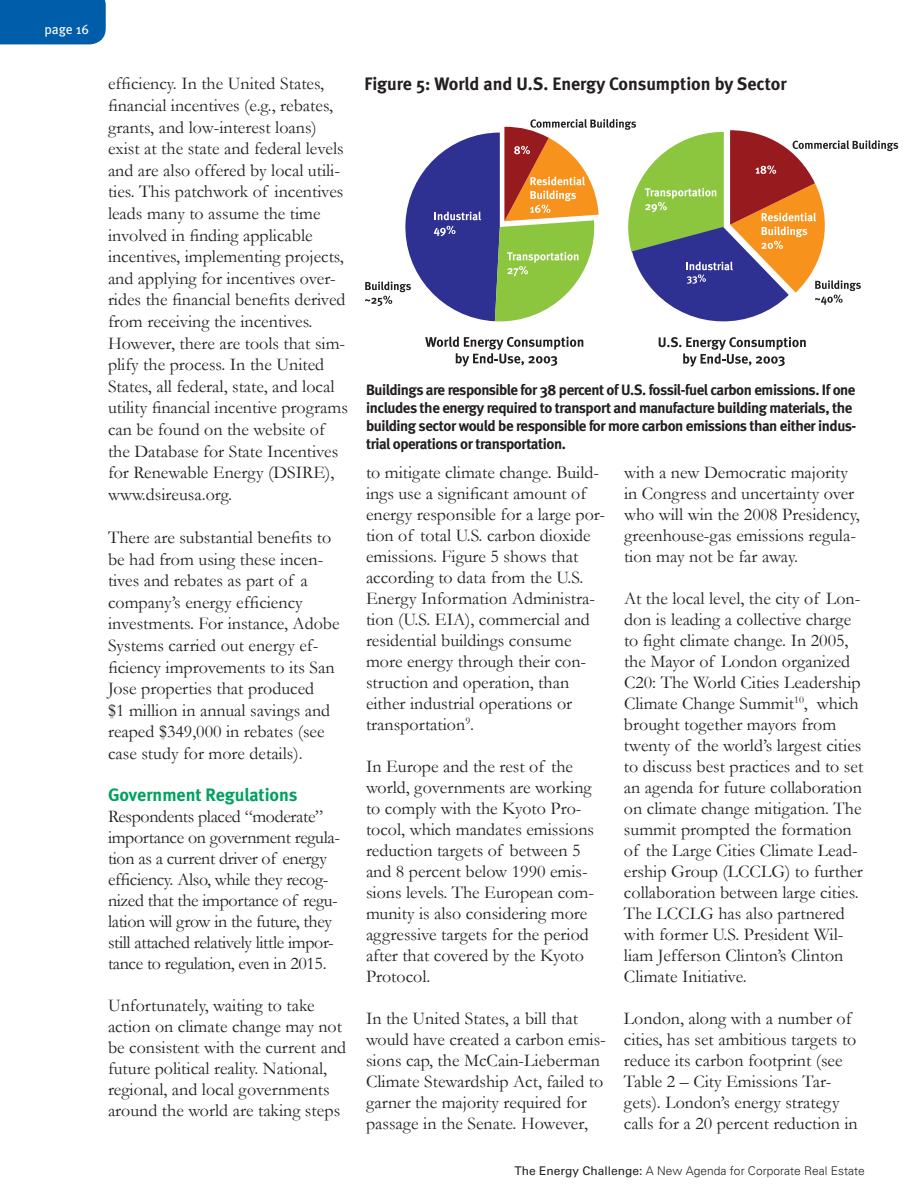
<style>
.page{position:relative;width:918px;height:1188px;background:#fff}
.page>*{position:absolute;margin:0;border:0;box-sizing:border-box;transform-origin:0 0}
.t1{font:18px/21px "Garamond";color:#231f20}
.t2{font:18px/21px "Garamond";letter-spacing:-.02em;color:#231f20}
.t3{font:700 18px "Meta";color:#231f20}
.t4{font:700 18px "Meta";color:#00a160}
.t5{font:700 15px/18px "Meta";letter-spacing:-.03em;color:#231f20}
.t6{font:13.5px "Meta";letter-spacing:-.005em;color:#fff}
.t7{font:300 12px "Univers";color:#231f20}
.s1{font-weight:400}
</style>
<div class="page">
<div style="left:0;top:0;width:106px;height:44px;background:#005daa"></div>
<svg style="left:425px;top:337px;width:158px;height:29px"></svg>
<svg style="left:659px;top:337px;width:147px;height:30px"></svg>
<svg style="left:365px;top:119px;width:533px;height:203px"></svg>
<p class="t6" style="left:44px;top:25px;width:46px">page 16</p>
<p class="t1" style="left:108px;top:73px;width:242px;line-height:21.6px">efficiency. In the United States, financial incentives (e.g., rebates, grants, and low-interest loans) exist at the state and federal levels and are also offered by local utili&shy;ties. This patchwork of incentives leads many to assume the time involved in finding applicable incentives, implementing projects, and applying for incentives over&shy;rides the financial benefits derived from receiving the incentives.<br>However, there are tools that sim&shy;plify the process. In the United States, all federal, state, and local utility financial incentive programs can be found on the website of the Database for State Incentives for Renewable Energy (DSIRE), www.dsireusa.org.</p>
<p class="t1" style="left:108px;top:527px;width:233px;line-height:21.6px">There are substantial benefits to be had from using these incen&shy;tives and rebates as part of a company’s energy efficiency investments. For instance, Adobe<br>Systems carried out energy ef&shy;ficiency improvements to its San<br>Jose properties that produced<br>$1 million in annual savings and reaped $349,000 in rebates (see case study for more details).</p>
<p class="t4" style="left:108px;top:788px;width:191px">Government Regulations</p>
<p class="t2" style="left:108px;top:806px;width:234px">Respondents placed “moderate” importance on government regula&shy;tion as a current driver of energy efficiency. Also, while they recog&shy;nized that the importance of regu&shy;lation will grow in the future, they still attached relatively little impor&shy;tance to regulation, even in 2015.</p>
<p class="t1" style="left:108px;top:995px;width:240px">Unfortunately, waiting to take action on climate change may not be consistent with the current and future political reality. National, regional, and local governments around the world are taking steps</p>
<p class="t3" style="left:364px;top:77px;width:424px">Figure 5: World and U.S. Energy Consumption by Sector</p>
<p class="t5" style="left:366px;top:382px;width:492px">Buildings are responsible for 38 percent of U.S. fossil-fuel carbon emissions. If one includes the energy required to transport and manufacture building materials, the building sector would be responsible for more carbon emissions than either indus&shy;trial operations or transportation.</p>
<p class="t1" style="left:366px;top:462px;width:241px">to mitigate climate change. Build&shy;ings use a significant amount of energy responsible for a large por&shy;tion of total U.S. carbon dioxide emissions. Figure 5 shows that according to data from the U.S.<br>Energy Information Administra&shy;tion (U.S. EIA), commercial and residential buildings consume more energy through their con&shy;struction and operation, than either industrial operations or transportation<sup>9</sup>.</p>
<p class="t1" style="left:366px;top:756px;width:230px">In Europe and the rest of the world, governments are working to comply with the Kyoto Pro&shy;tocol, which mandates emissions reduction targets of between 5 and 8 percent below 1990 emis&shy;sions levels. The European com&shy;munity is also considering more aggressive targets for the period after that covered by the Kyoto<br>Protocol.</p>
<p class="t1" style="left:366px;top:1008px;width:241px">In the United States, a bill that would have created a carbon emis&shy;sions cap, the McCain-Lieberman Climate Stewardship Act, failed to garner the majority required for passage in the Senate. However,</p>
<p class="t1" style="left:624px;top:462px;width:237px">with a new Democratic majority in Congress and uncertainty over who will win the 2008 Presidency, greenhouse-gas emissions regula&shy;tion may not be far away.</p>
<p class="t1" style="left:624px;top:588px;width:241px">At the local level, the city of Lon&shy;don is leading a collective charge to fight climate change. In 2005, the Mayor of London organized<br>C20: The World Cities Leadership<br>Climate Change Summit<sup>10</sup>, which brought together mayors from twenty of the world’s largest cities to discuss best practices and to set an agenda for future collaboration on climate change mitigation. The summit prompted the formation of the Large Cities Climate Lead&shy;ership Group (LCCLG) to further collaboration between large cities.<br>The LCCLG has also partnered with former U.S. President Wil&shy;liam Jefferson Clinton’s Clinton<br>Climate Initiative.</p>
<p class="t1" style="left:624px;top:1008px;width:235px">London, along with a number of cities, has set ambitious targets to reduce its carbon footprint (see<br>Table 2 – City Emissions Tar&shy;gets). London’s energy strategy calls for a 20 percent reduction in</p>
<p class="t7" style="left:515px;top:1166px;width:352px"><span class="s1">The Energy Challenge:</span> A New Agenda for Corporate Real Estate</p>
</div>
